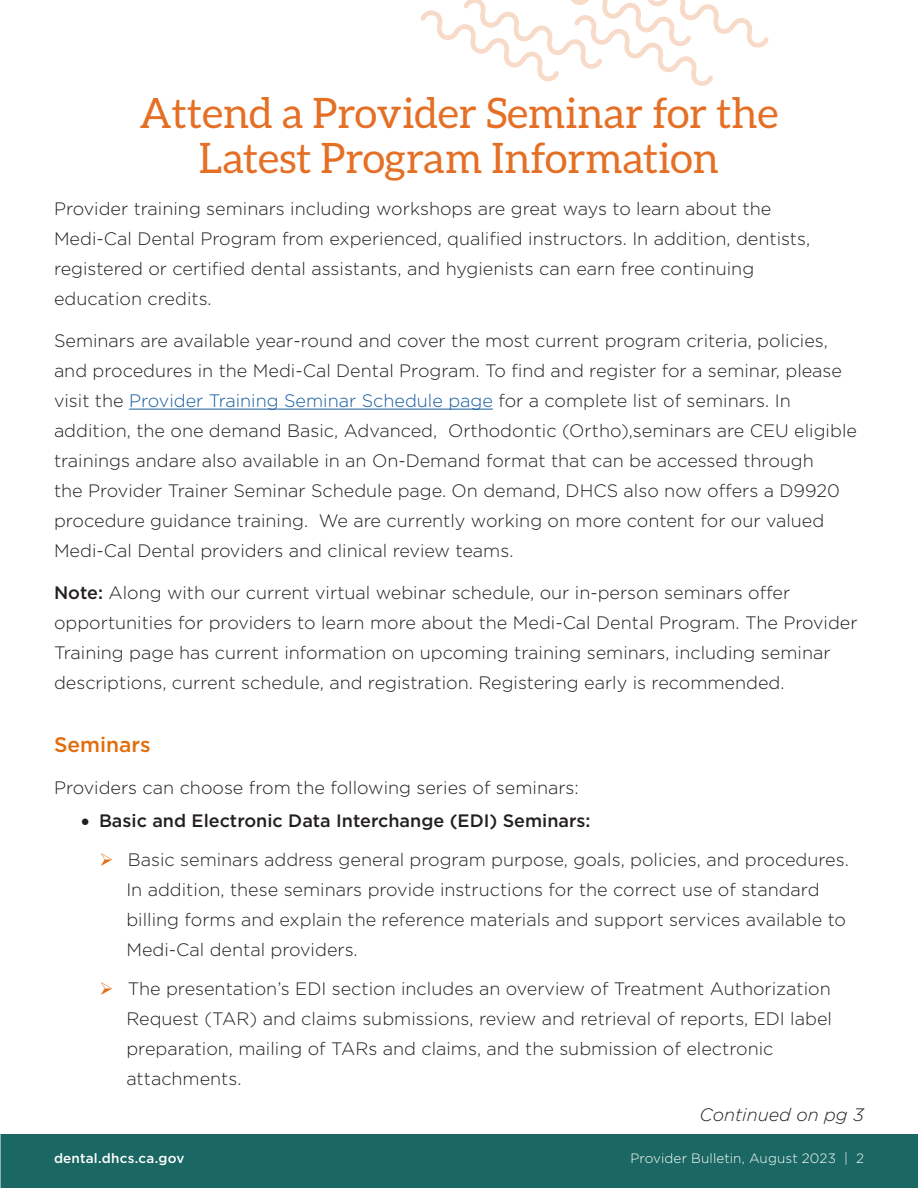
<style>
.page{position:relative;width:918px;height:1188px;background:#fff}
.page>*{position:absolute;margin:0;border:0;box-sizing:border-box;transform-origin:0 0}
.t1{font:42px/45px "Aleo";color:#e46f25;text-align:center}
.t2{font:500 21px "Gotham";color:#e36c0a}
.t3{font:300 18px/30px "Gotham";color:#231f20}
.t4{font:500 18px "Gotham";color:#231f20}
.t5{font:italic 300 18px "Gotham";color:#231f20}
.t6{font:300 13.5px "Gotham";letter-spacing:.01em;color:#fff}
.t7{font:500 13.5px "Gotham";letter-spacing:.015em;color:#fff}
.s1{color:#175d9e}
.s2{font-weight:500}
.s3{color:#e36e1c}
</style>
<div class="page">
<div style="left:1px;top:1134px;width:917px;height:54px;background:#1a6763"></div>
<svg style="left:420px;top:0;width:349px;height:86px"></svg>
<hr style="left:129px;top:409px;width:364px;height:1px;background:#175d9e">
<h2 class="t1" style="left:139px;top:90px;width:641px">Attend a Provider Seminar for the<br>Latest Program Information</h2>
<p class="t3" style="left:54px;top:193px;width:758px">Provider training seminars including workshops are great ways to learn about the Medi-Cal Dental Program from experienced, qualified instructors. In addition, dentists, registered or certified dental assistants, and hygienists can earn free continuing education credits.</p>
<p class="t3" style="left:54px;top:325px;width:805px">Seminars are available year-round and cover the most current program criteria, policies, and procedures in the Medi-Cal Dental Program. To find and register for a seminar, please visit the <span class="s1">Provider Training Seminar Schedule page</span> for a complete list of seminars. In addition, the one demand Basic, Advanced, Orthodontic (Ortho),seminars are CEU eligible trainings andare also available in an On-Demand format that can be accessed through<br>the Provider Trainer Seminar Schedule page. On demand, DHCS also now offers a D9920 procedure guidance training. We are currently working on more content for our valued Medi-Cal Dental providers and clinical review teams.</p>
<p class="t3" style="left:54px;top:578px;width:805px"><span class="s2">Note:</span> Along with our current virtual webinar schedule, our in-person seminars offer opportunities for providers to learn more about the Medi-Cal Dental Program. The Provider Training page has current information on upcoming training seminars, including seminar descriptions, current schedule, and registration. Registering early is recommended.</p>
<h3 class="t2" style="left:54px;top:731px;width:98px">Seminars</h3>
<p class="t3" style="left:54px;top:772px;width:526px">Providers can choose from the following series of seminars:</p>
<p class="t4" style="left:81px;top:809px;width:511px">• Basic and Electronic Data Interchange (EDI) Seminars:</p>
<p class="t3" style="left:126px;top:844px;width:724px;text-indent:-27px"><span class="s3">➢</span> Basic seminars address general program purpose, goals, policies, and procedures.<br>In addition, these seminars provide instructions for the correct use of standard billing forms and explain the reference materials and support services available to Medi-Cal dental providers.</p>
<p class="t3" style="left:126px;top:973px;width:707px;text-indent:-27px"><span class="s3">➢</span> The presentation’s EDI section includes an overview of Treatment Authorization Request (TAR) and claims submissions, review and retrieval of reports, EDI label preparation, mailing of TARs and claims, and the submission of electronic attachments.</p>
<p class="t5" style="left:700px;top:1104px;width:166px">Continued on pg 3</p>
<p class="t7" style="left:54px;top:1150px;width:132px">dental.dhcs.ca.gov</p>
<p class="t6" style="left:630px;top:1150px;width:235px">Provider Bulletin, August 2023 | 2</p>
</div>
